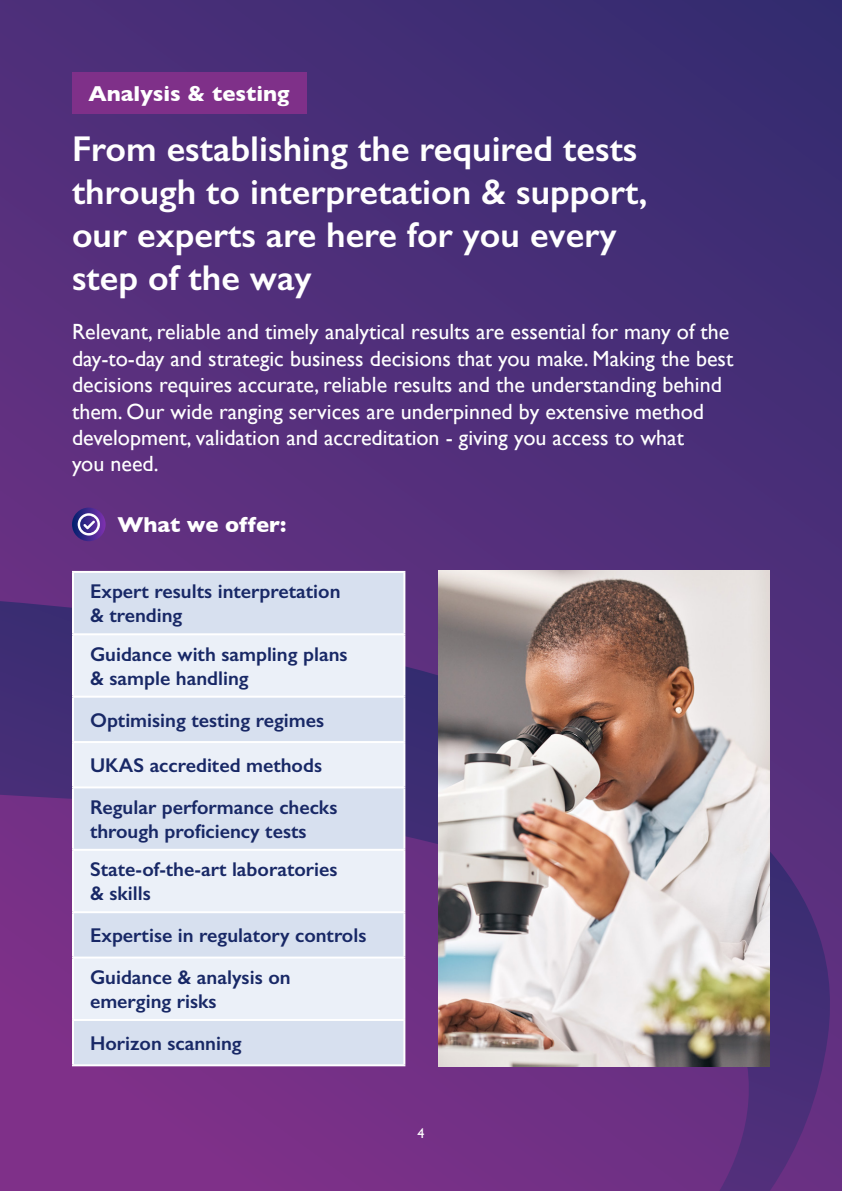
<style>
.page{position:relative;width:842px;height:1191px;background:#fff}
.page>*{position:absolute;margin:0;border:0;box-sizing:border-box;transform-origin:0 0}
.t1{font:600 36px/43.2px "Gill Sans";color:#fff}
.t2{font:22px/26.4px "Gill Sans";color:#fff}
.t3{font:700 22px "Gill Sans";color:#fff}
.t4{font:600 20px/41.8px "Gill Sans";color:#182866}
.t5{font:14px "Gill Sans";color:#fff}
</style>
<div class="page">
<div style="left:0;top:0;width:842px;height:1191px;background:linear-gradient(to right,#5b307e,#3f2e74)"></div>
<svg style="left:0;top:601px;width:842px;height:590px;background:#673081"></svg>
<div style="left:72px;top:72px;width:234px;height:42px;background:#7f3089"></div>
<div style="left:74px;top:573px;width:329px;height:491px;background:#d7e0ef"></div>
<svg style="left:74px;top:635px;width:329px;height:384px;background:#e3e9f4"></svg>
<hr style="left:72px;top:571px;width:333px;height:2px;background:#fff">
<hr style="left:72px;top:573px;width:2px;height:60px;background:#fff">
<hr style="left:403px;top:573px;width:2px;height:60px;background:#fff">
<hr style="left:72px;top:633px;width:333px;height:2px;background:#fff">
<hr style="left:72px;top:635px;width:2px;height:60px;background:#fff">
<hr style="left:403px;top:635px;width:2px;height:60px;background:#fff">
<hr style="left:72px;top:695px;width:333px;height:2px;background:#fff">
<hr style="left:72px;top:697px;width:2px;height:44px;background:#fff">
<hr style="left:403px;top:697px;width:2px;height:44px;background:#fff">
<hr style="left:72px;top:741px;width:333px;height:2px;background:#fff">
<hr style="left:72px;top:743px;width:2px;height:43px;background:#fff">
<hr style="left:403px;top:743px;width:2px;height:43px;background:#fff">
<hr style="left:72px;top:786px;width:333px;height:2px;background:#fff">
<hr style="left:72px;top:788px;width:2px;height:61px;background:#fff">
<hr style="left:403px;top:788px;width:2px;height:61px;background:#fff">
<hr style="left:72px;top:849px;width:333px;height:2px;background:#fff">
<hr style="left:72px;top:851px;width:2px;height:60px;background:#fff">
<hr style="left:403px;top:851px;width:2px;height:60px;background:#fff">
<hr style="left:72px;top:911px;width:333px;height:2px;background:#fff">
<hr style="left:72px;top:913px;width:2px;height:43px;background:#fff">
<hr style="left:403px;top:913px;width:2px;height:43px;background:#fff">
<hr style="left:72px;top:956px;width:333px;height:2px;background:#fff">
<hr style="left:72px;top:958px;width:2px;height:61px;background:#fff">
<hr style="left:403px;top:958px;width:2px;height:61px;background:#fff">
<hr style="left:72px;top:1019px;width:333px;height:2px;background:#fff">
<hr style="left:72px;top:1021px;width:2px;height:43px;background:#fff">
<hr style="left:403px;top:1021px;width:2px;height:43px;background:#fff">
<hr style="left:72px;top:1064px;width:333px;height:2px;background:#fff">
<svg style="left:72px;top:507px;width:34px;height:34px"></svg>
<svg style="left:78px;top:513px;width:22px;height:22px"></svg>
<img style="left:438px;top:571px;width:332px;height:495px">
<p class="t3" style="left:88px;top:76px;width:203px">Analysis &amp; testing</p>
<h1 class="t1" style="left:72px;top:126px;width:577px">From establishing the required tests through to interpretation &amp; support, our experts are here for you every step of the way</h1>
<p class="t2" style="left:72px;top:318px;width:663px">Relevant, reliable and timely analytical results are essential for many of the day-to-day and strategic business decisions that you make. Making the best decisions requires accurate, reliable results and the understanding behind them. Our wide ranging services are underpinned by extensive method development, validation and accreditation - giving you access to what<br>you need.</p>
<p class="t3" style="left:117px;top:507px;width:170px">What we offer:</p>
<p class="t4" style="left:90px;top:579px;width:252px;line-height:24px">Expert results interpretation &amp; trending</p>
<p class="t4" style="left:90px;top:642px;width:259px;line-height:24px">Guidance with sampling plans &amp; sample handling</p>
<p class="t4" style="left:90px;top:699px;width:236px">Optimising testing regimes</p>
<p class="t4" style="left:90px;top:744px;width:249px">UKAS accredited methods<br>Regular performance checks</p>
<p class="t4" style="left:90px;top:811px;width:249px;line-height:38.4px">through proficiency tests<br>State-of-the-art laboratories</p>
<p class="t4" style="left:90px;top:872px;width:278px">&amp; skills<br>Expertise in regulatory controls<br>Guidance &amp; analysis on</p>
<p class="t4" style="left:90px;top:980px;width:153px">emerging risks<br>Horizon scanning</p>
<p class="t5" style="left:418px;top:1125px;width:8px">4</p>
</div>
